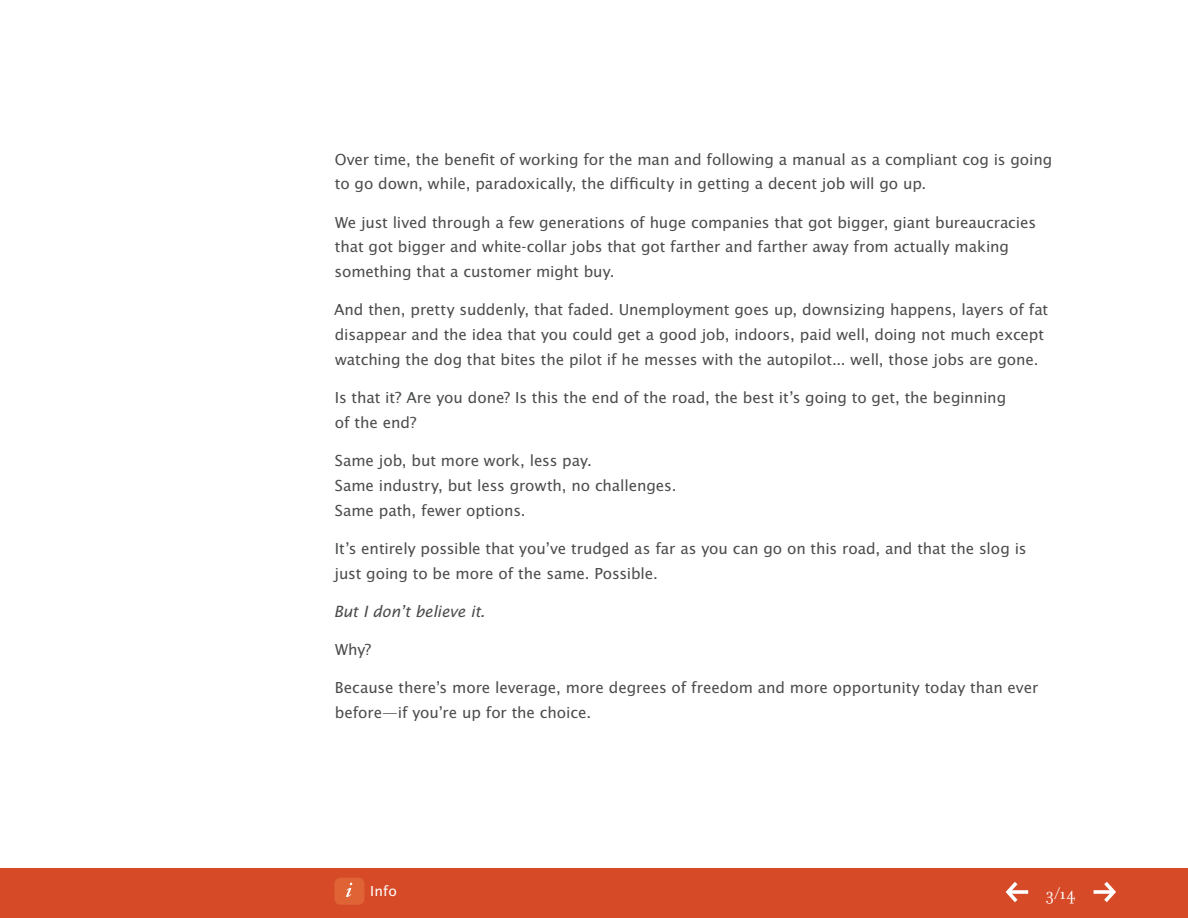
<style>
.page{position:relative;width:1188px;height:918px;background:#fff}
.page>*{position:absolute;margin:0;border:0;box-sizing:border-box;transform-origin:0 0}
.t1{font:18px "Filosofia OT";color:#fff}
.t2{font:italic 16.8px "Lucida Sans EFOP";letter-spacing:-.01em;color:#4b4c4d}
.t3{font:16.5px/24.8px "Lucida Sans EFOP";letter-spacing:-.005em;color:#4b4c4d}
.t4{font:15px "Lucida Sans EFOP";color:#fff}
</style>
<div class="page">
<div style="left:0;top:869px;width:1188px;height:49px;background:#d74a27"></div>
<div style="left:334px;top:878px;width:30px;height:27px;background:#df6335;border-radius:6px"></div>
<svg style="left:346px;top:883px;width:6px;height:14px"></svg>
<svg style="left:1006px;top:882px;width:22px;height:20px"></svg>
<svg style="left:1094px;top:882px;width:22px;height:20px"></svg>
<p class="t3" style="left:335px;top:148px;width:719px">Over time, the benefit of working for the man and following a manual as a compliant cog is going to go down, while, paradoxically, the difficulty in getting a decent job will go up.</p>
<p class="t3" style="left:335px;top:211px;width:703px">We just lived through a few generations of huge companies that got bigger, giant bureaucracies that got bigger and white-collar jobs that got farther and farther away from actually making something that a customer might buy.</p>
<p class="t3" style="left:334px;top:298px;width:716px">And then, pretty suddenly, that faded. Unemployment goes up, downsizing happens, layers of fat disappear and the idea that you could get a good job, indoors, paid well, doing not much except watching the dog that bites the pilot if he messes with the autopilot... well, those jobs are gone.</p>
<p class="t3" style="left:335px;top:386px;width:673px">Is that it? Are you done? Is this the end of the road, the best it’s going to get, the beginning of the end?</p>
<p class="t3" style="left:335px;top:449px;width:343px">Same job, but more work, less pay.<br>Same industry, but less growth, no challenges.<br>Same path, fewer options.</p>
<p class="t3" style="left:335px;top:537px;width:694px">It’s entirely possible that you’ve trudged as far as you can go on this road, and that the slog is just going to be more of the same. Possible.</p>
<p class="t2" style="left:334px;top:602px;width:153px">But I don’t believe it.</p>
<p class="t3" style="left:335px;top:638px;width:38px">Why?</p>
<p class="t3" style="left:335px;top:676px;width:705px">Because there’s more leverage, more degrees of freedom and more opportunity today than ever before—if you’re up for the choice.</p>
<p class="t4" style="left:370px;top:883px;width:28px">Info</p>
<p class="t1" style="left:1046px;top:884px;width:31px">3/14</p>
</div>
